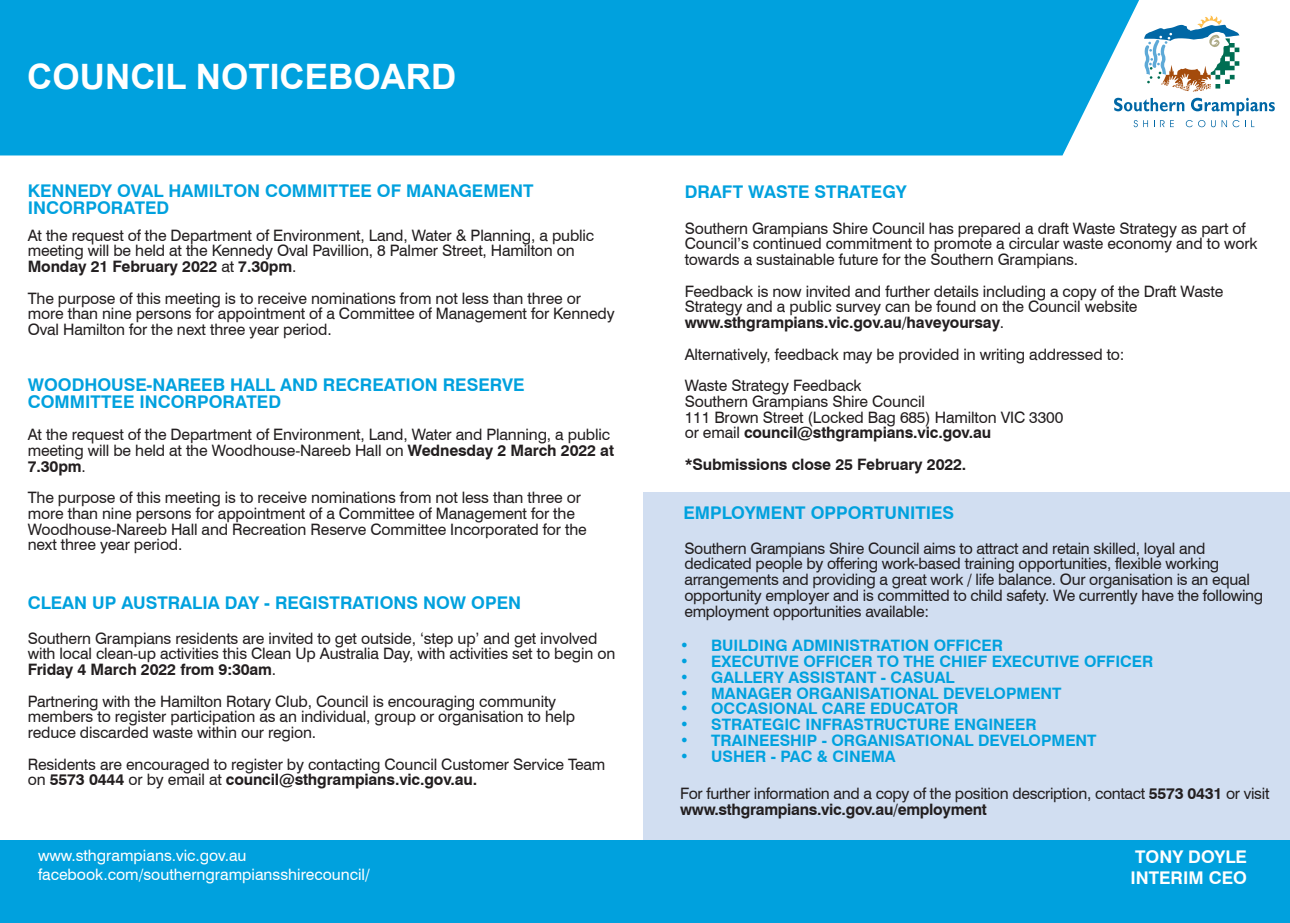
<style>
.page{position:relative;width:1290px;height:923px;background:#fff}
.page>*{position:absolute;margin:0;border:0;box-sizing:border-box;transform-origin:0 0}
.t1{font:700 35px "Arial";color:#fff}
.t2{font:700 17.5px "Swiss 721 BT";color:#00a1de}
.t3{font:700 17.5px "Swiss 721 BT";color:#fff}
.t4{font:15.75px/15.8px "Swiss 721 BT";letter-spacing:-.01em;color:#231f20}
.t5{font:700 15.75px "Swiss 721 BT";color:#00a1de}
.t6{font:700 15.75px "Swiss 721 BT";letter-spacing:-.01em;color:#231f20}
.t7{font:15.75px "Swiss 721 BT";color:#fff}
.s1{font-weight:700}
.s2{font-weight:400}
</style>
<div class="page">
<div style="left:643px;top:492px;width:647px;height:348px;background:#d1def1"></div>
<svg style="left:1144px;top:16px;width:95px;height:76px"></svg>
<svg style="left:1139px;top:98px;width:136px;height:29px"></svg>
<div style="left:0;top:0;width:1139px;height:155px;background:#00a1de"></div>
<div style="left:0;top:840px;width:1290px;height:83px;background:#00a1de"></div>
<p class="t1" style="left:27px;top:52px;width:431px">COUNCIL NOTICEBOARD</p>
<p class="t2" style="left:28px;top:180px;width:507px">KENNEDY OVAL HAMILTON COMMITTEE OF MANAGEMENT</p>
<p class="t2" style="left:28px;top:197px;width:143px">INCORPORATED</p>
<p class="t4" style="left:28px;top:227px;width:568px">At the request of the Department of Environment, Land, Water &amp; Planning, a public meeting will be held at the Kennedy Oval Pavillion, 8 Palmer Street, Hamilton on<br><span class="s1">Monday 21 February 2022</span> at <span class="s1">7.30pm</span>.</p>
<p class="t4" style="left:28px;top:290px;width:588px">The purpose of this meeting is to receive nominations from not less than three or more than nine persons for appointment of a Committee of Management for Kennedy<br>Oval Hamilton for the next three year period.</p>
<p class="t2" style="left:28px;top:374px;width:498px">WOODHOUSE-NAREEB HALL AND RECREATION RESERVE</p>
<p class="t2" style="left:28px;top:391px;width:255px">COMMITTEE INCORPORATED</p>
<p class="t4" style="left:28px;top:426px;width:588px">At the request of the Department of Environment, Land, Water and Planning, a public meeting will be held at the Woodhouse-Nareeb Hall on <span class="s1">Wednesday 2 March 2022 at<br>7.30pm</span>.</p>
<p class="t4" style="left:28px;top:489px;width:561px">The purpose of this meeting is to receive nominations from not less than three or more than nine persons for appointment of a Committee of Management for the Woodhouse-Nareeb Hall and Recreation Reserve Committee Incorporated for the next three year period.</p>
<p class="t2" style="left:28px;top:592px;width:495px">CLEAN UP AUSTRALIA DAY - REGISTRATIONS NOW OPEN</p>
<p class="t4" style="left:28px;top:630px;width:589px">Southern Grampians residents are invited to get outside, ‘step up’ and get involved with local clean-up activities this Clean Up Australia Day, with activities set to begin on<br><span class="s1">Friday 4 March 2022 from 9:30am</span>.</p>
<p class="t4" style="left:28px;top:693px;width:549px">Partnering with the Hamilton Rotary Club, Council is encouraging community members to register participation as an individual, group or organisation to help reduce discarded waste within our region.</p>
<p class="t4" style="left:28px;top:756px;width:579px">Residents are encouraged to register by contacting Council Customer Service Team on <span class="s1">5573 0444</span> or by email at <span class="s1">council@sthgrampians.vic.gov.au.</span></p>
<p class="t7" style="left:38px;top:845px;width:210px">www.sthgrampians.vic.gov.au</p>
<p class="t7" style="left:38px;top:864px;width:333px">facebook.com/southerngrampiansshirecouncil/</p>
<p class="t2" style="left:685px;top:181px;width:223px">DRAFT WASTE STRATEGY</p>
<p class="t4" style="left:685px;top:220px;width:574px">Southern Grampians Shire Council has prepared a draft Waste Strategy as part of<br>Council’s continued commitment to promote a circular waste economy and to work towards a sustainable future for the Southern Grampians.</p>
<p class="t4" style="left:685px;top:283px;width:540px">Feedback is now invited and further details including a copy of the Draft Waste<br>Strategy and a public survey can be found on the Council website</p>
<p class="t6" style="left:685px;top:313px;width:321px">www.sthgrampians.vic.gov.au/haveyoursay<span class="s2">.</span></p>
<p class="t4" style="left:685px;top:346px;width:441px">Alternatively, feedback may be provided in writing addressed to:</p>
<p class="t4" style="left:685px;top:377px;width:178px">Waste Strategy Feedback</p>
<p class="t4" style="left:685px;top:393px;width:242px">Southern Grampians Shire Council</p>
<p class="t4" style="left:685px;top:409px;width:380px">111 Brown Street (Locked Bag 685) Hamilton VIC 3300</p>
<p class="t6" style="left:685px;top:423px;width:308px"><span class="s2">or email</span> council@sthgrampians.vic.gov.au</p>
<p class="t6" style="left:685px;top:455px;width:283px">*Submissions close 25 February 2022.</p>
<p class="t2" style="left:683px;top:502px;width:272px">EMPLOYMENT OPPORTUNITIES</p>
<p class="t4" style="left:684px;top:540px;width:580px">Southern Grampians Shire Council aims to attract and retain skilled, loyal and dedicated people by offering work-based training opportunities, flexible working arrangements and providing a great work / life balance. Our organisation is an equal opportunity employer and is committed to child safety. We currently have the following employment opportunities available:</p>
<p class="t5" style="left:680px;top:636px;width:325px">• BUILDING ADMINISTRATION OFFICER</p>
<p class="t5" style="left:680px;top:652px;width:475px">• EXECUTIVE OFFICER TO THE CHIEF EXECUTIVE OFFICER</p>
<p class="t5" style="left:680px;top:668px;width:276px">• GALLERY ASSISTANT - CASUAL</p>
<p class="t5" style="left:680px;top:683px;width:383px">• MANAGER ORGANISATIONAL DEVELOPMENT</p>
<p class="t5" style="left:680px;top:699px;width:280px">• OCCASIONAL CARE EDUCATOR</p>
<p class="t5" style="left:680px;top:715px;width:359px">• STRATEGIC INFRASTRUCTURE ENGINEER</p>
<p class="t5" style="left:680px;top:731px;width:418px">• TRAINEESHIP - ORGANISATIONAL DEVELOPMENT</p>
<p class="t5" style="left:680px;top:746px;width:217px">• USHER - PAC &amp; CINEMA</p>
<p class="t4" style="left:680px;top:785px;width:591px">For further information and a copy of the position description, contact <span class="s1">5573 0431</span> or visit <span class="s1">www.sthgrampians.vic.gov.au/employment</span></p>
<p class="t3" style="left:1135px;top:846px;width:113px">TONY DOYLE</p>
<p class="t3" style="left:1130px;top:867px;width:118px">INTERIM CEO</p>
</div>
